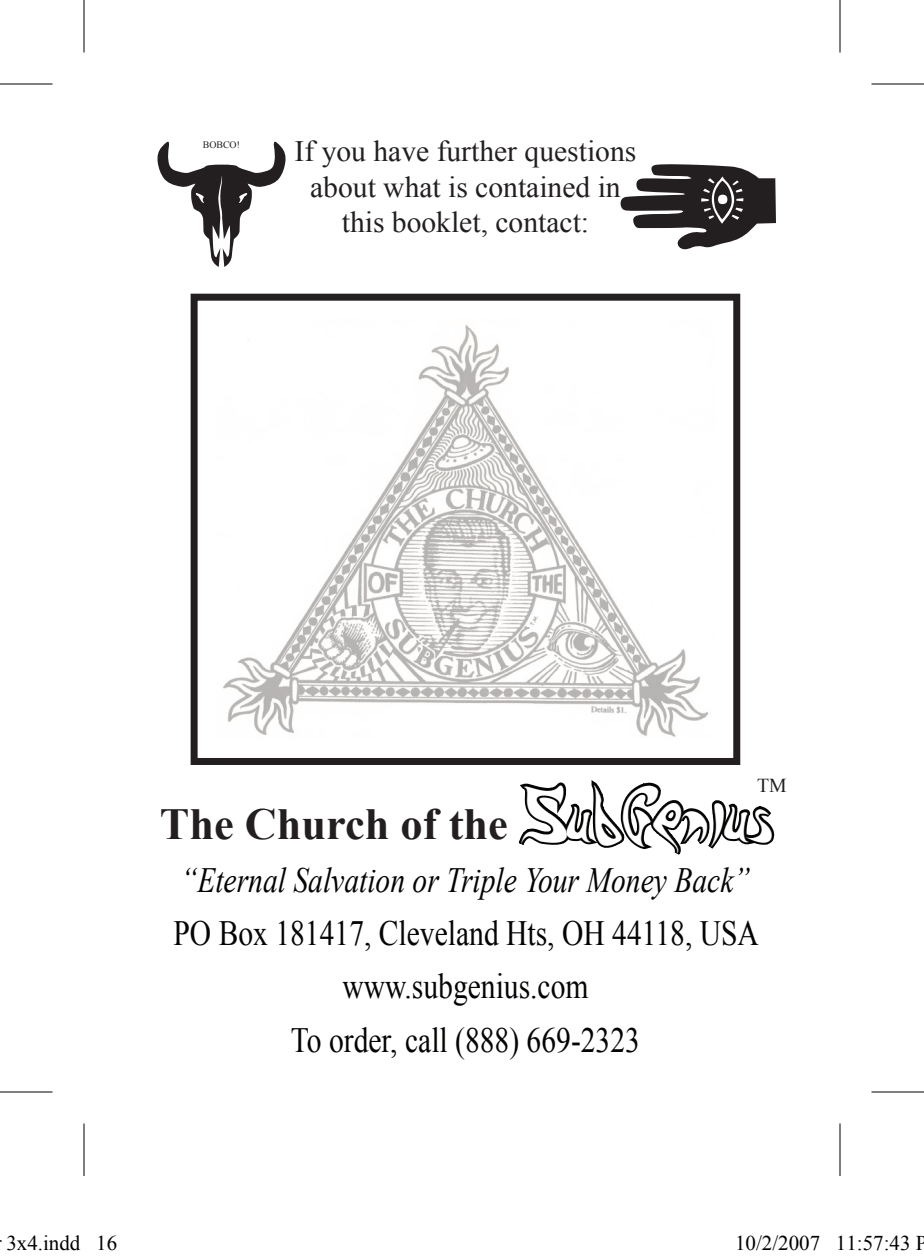
<style>
.page{position:relative;width:924px;height:1260px;background:#fff}
.page>*{position:absolute;margin:0;border:0;box-sizing:border-box;transform-origin:0 0}
.t1{font:207.55px "BOBCO 8 Regular";color:#231f20}
.t2{font:172.55px "BOBCO 8 Regular";color:#231f20}
.t3{font:700 44.45px "Times New Roman";color:#231f20}
.t4{font:35.35px/53.2px "Times New Roman";color:#040503;text-align:center;scale:.83 1}
.t5{font:italic 35.35px "Times New Roman";color:#040503;scale:.83 1}
.t6{font:29.75px/35.4px "Times New Roman";color:#231f20;text-align:center}
.t7{font:21px "Times New Roman";color:#000}
.t8{font:19.6px "Times New Roman";color:#231f20}
.t9{font:9.8px "Times New Roman";color:#231f20}
.s1{font-family:"Barbed Ink";font-weight:400;font-size:59.15px;color:#fff}
</style>
<div class="page">
<div style="left:191px;top:294px;width:549px;height:471px;border:7px solid #231f20"></div>
<svg style="left:516px;top:644px;width:259px;height:211px"></svg>
<img style="left:223px;top:325px;width:493px;height:415px">
<hr style="left:0;top:83px;width:52px;height:2px;background:#000">
<hr style="left:872px;top:83px;width:52px;height:2px;background:#000">
<hr style="left:0;top:1091px;width:52px;height:2px;background:#000">
<hr style="left:872px;top:1091px;width:52px;height:2px;background:#000">
<hr style="left:83px;top:0;width:2px;height:52px;background:#000">
<hr style="left:83px;top:1124px;width:2px;height:52px;background:#000">
<hr style="left:839px;top:0;width:2px;height:52px;background:#000">
<hr style="left:839px;top:1124px;width:2px;height:52px;background:#000">
<h2 class="t2" style="left:156px;top:109px;width:139px">g</h2>
<p class="t9" style="left:203px;top:139px;width:39px">BOBCO!</p>
<p class="t6" style="left:295px;top:133px;width:343px">If you have further questions about what is contained in this booklet, contact:</p>
<h1 class="t1" style="left:583px;top:250px;width:92px;rotate:-90deg">:</h1>
<p class="t8" style="left:757px;top:772px;width:31px">TM</p>
<p class="t3" style="left:160px;top:793px;width:613px">The Church of the <span class="s1">SubGenius</span></p>
<p class="t5" style="left:181px;top:856px;width:687px">“Eternal Salvation or Triple Your Money Back”</p>
<p class="t4" style="left:173px;top:906px;width:707px">PO Box 181417, Cleveland Hts, OH 44118, USA www.subgenius.com<br>To order, call (888) 669-2323</p>
<p class="t7" style="left:6px;top:1228px;width:112px">3x4.indd 16</p>
<p class="t7" style="left:735px;top:1228px;width:194px">10/2/2007 11:57:43 P</p>
</div>
